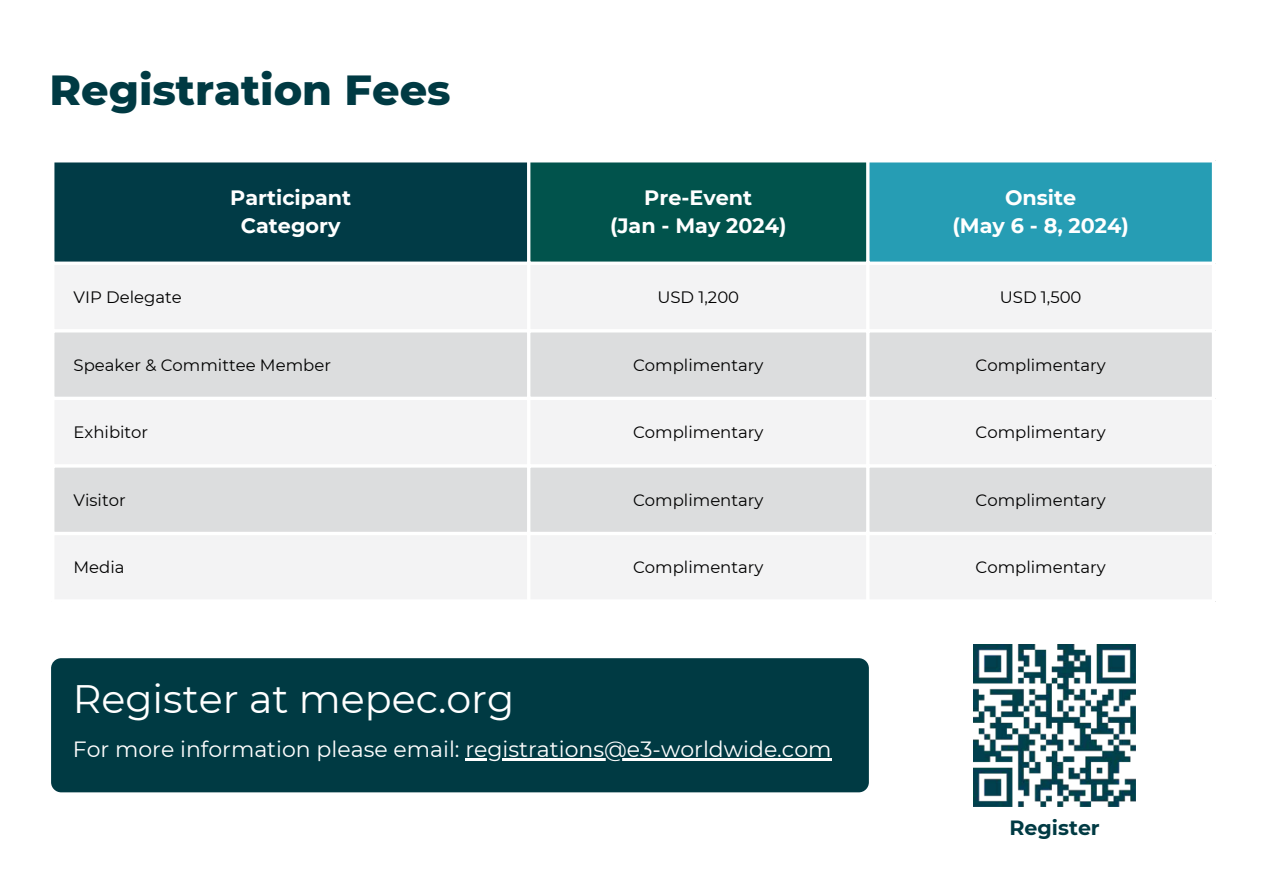
<style>
.page{position:relative;width:1263px;height:894px;background:#fff}
.page>*{position:absolute;margin:0;border:0;box-sizing:border-box;transform-origin:0 0}
.t1{font:800 42.9px "Montserrat";color:#003a43}
.t2{font:39.6px "Montserrat";color:#fff}
.t3{font:22.05px "Montserrat";color:#fff}
.t4{font:700 20.7px/28.2px "Montserrat";color:#fff;text-align:center}
.t5{font:700 20.55px "Montserrat";color:#003a43}
.t6{font:16.5px "Montserrat";color:#000}
</style>
<div class="page">
<div style="left:52px;top:160px;width:477px;height:103px;background:#013b46"></div>
<div style="left:528px;top:160px;width:340px;height:103px;background:#01534c"></div>
<div style="left:867px;top:160px;width:347px;height:103px;background:#269db4"></div>
<div style="left:55px;top:265px;width:1157px;height:334px;background:#f3f3f4"></div>
<svg style="left:54px;top:332px;width:1158px;height:199px;fill:#dcddde"></svg>
<hr style="left:51px;top:162px;width:3px;height:437px;background:#fff">
<hr style="left:527px;top:162px;width:3px;height:437px;background:#fff">
<hr style="left:866px;top:162px;width:3px;height:437px;background:#fff">
<hr style="left:1212px;top:162px;width:3px;height:437px;background:#fff">
<hr style="left:51px;top:159px;width:1164px;height:3px;background:#fff">
<svg style="left:54px;top:261px;width:1158px;height:2px;background:#b9d1d4"></svg>
<hr style="left:51px;top:329px;width:1164px;height:3px;background:#fff">
<svg style="left:54px;top:396px;width:1158px;height:4px"></svg>
<hr style="left:51px;top:464px;width:1164px;height:3px;background:#fff">
<svg style="left:54px;top:531px;width:1158px;height:4px"></svg>
<div style="left:51px;top:658px;width:818px;height:134px;background:#003a43;border-radius:10px"></div>
<img style="left:974px;top:644px;width:162px;height:162px">
<hr style="left:465px;top:758px;width:366px;height:2px;background:#fff">
<h1 class="t1" style="left:50px;top:64px;width:403px">Registration Fees</h1>
<p class="t4" style="left:230px;top:184px;width:123px">Participant<br>Category</p>
<p class="t4" style="left:610px;top:184px;width:178px">Pre-Event<br>(Jan - May 2024)</p>
<p class="t4" style="left:952px;top:184px;width:178px">Onsite<br>(May 6 - 8, 2024)</p>
<p class="t6" style="left:74px;top:287px;width:110px">VIP Delegate</p>
<p class="t6" style="left:657px;top:287px;width:83px">USD 1,200</p>
<p class="t6" style="left:1000px;top:287px;width:83px">USD 1,500</p>
<p class="t6" style="left:74px;top:355px;width:259px">Speaker &amp; Committee Member</p>
<p class="t6" style="left:633px;top:355px;width:132px">Complimentary</p>
<p class="t6" style="left:975px;top:355px;width:132px">Complimentary</p>
<p class="t6" style="left:74px;top:422px;width:76px">Exhibitor</p>
<p class="t6" style="left:633px;top:422px;width:132px">Complimentary</p>
<p class="t6" style="left:975px;top:422px;width:132px">Complimentary</p>
<p class="t6" style="left:74px;top:490px;width:54px">Visitor</p>
<p class="t6" style="left:633px;top:490px;width:132px">Complimentary</p>
<p class="t6" style="left:975px;top:490px;width:132px">Complimentary</p>
<p class="t6" style="left:74px;top:557px;width:53px">Media</p>
<p class="t6" style="left:633px;top:557px;width:132px">Complimentary</p>
<p class="t6" style="left:975px;top:557px;width:132px">Complimentary</p>
<h2 class="t2" style="left:73px;top:674px;width:443px">Register at mepec.org</h2>
<h3 class="t3" style="left:73px;top:735px;width:760px">For more information please email: registrations@e3-worldwide.com</h3>
<p class="t5" style="left:1009px;top:814px;width:92px">Register</p>
</div>
